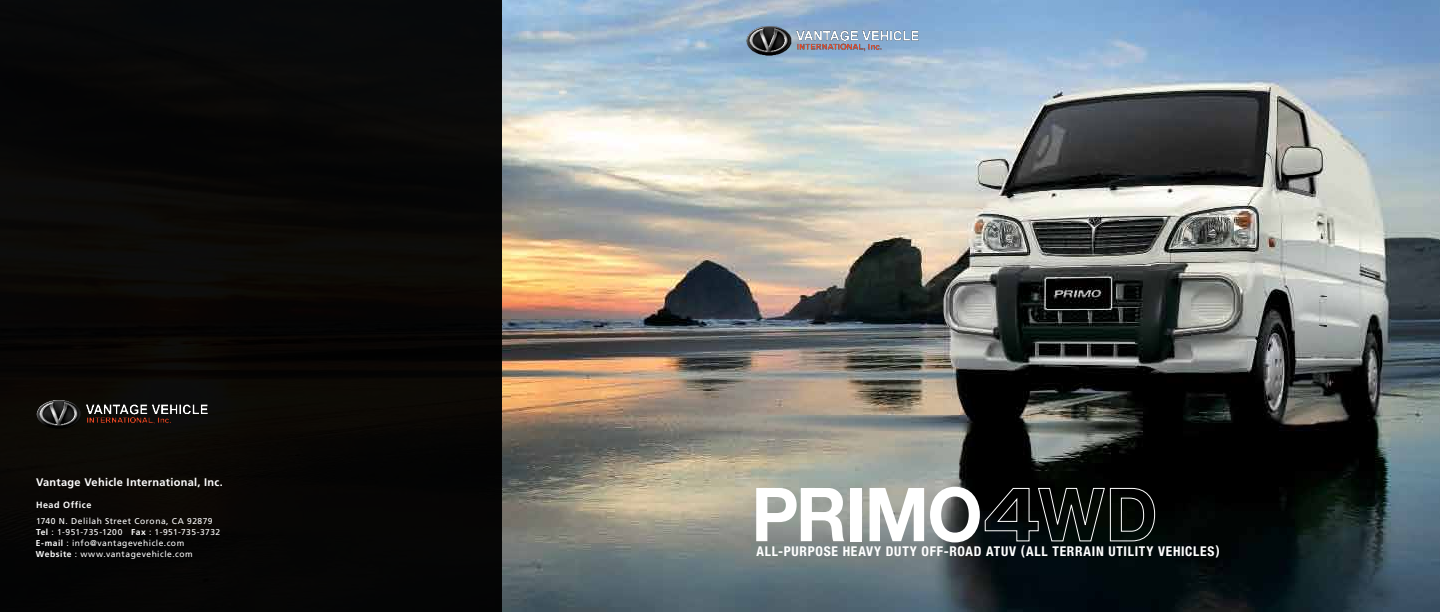
<style>
.page{position:relative;width:1440px;height:612px;background:#fff}
.page>*{position:absolute;margin:0;border:0;box-sizing:border-box;transform-origin:0 0}
.t1{font:700 74.6px "Helvetica Neue LT Std";letter-spacing:-.025em;color:#fff;scale:.95 1}
.t2{font:700 condensed 13.5px "Helvetica Neue LT Std";letter-spacing:.055em;color:#fff}
.t3{font:700 11px "Frutiger LT Std";letter-spacing:.025em;color:#fff}
.t4{font:700 9px "Frutiger LT Std";letter-spacing:.06em;color:#fff}
.t5{font:8.5px/11px "Frutiger LT Std";letter-spacing:.055em;color:#fff}
.s1{font-weight:700}
</style>
<div class="page">
<img style="left:502px;top:0;width:938px;height:612px">
<div style="left:0;top:0;width:502px;height:612px;background:#080705"></div>
<svg style="left:984px;top:487px;width:172px;height:55px;background:#1a1e1d"></svg>
<img style="left:36px;top:400px;width:172px;height:26px">
<img style="left:743px;top:20px;width:184px;height:44px">
<p class="t3" style="left:36px;top:476px;width:188px">Vantage Vehicle International, Inc.</p>
<p class="t4" style="left:36px;top:500px;width:57px">Head Office</p>
<p class="t5" style="left:36px;top:515px;width:186px">1740 N. Delilah Street Corona, CA 92879<br><span class="s1">Tel</span> : 1-951-735-1200 <span class="s1">Fax</span> : 1-951-735-3732<br><span class="s1">E-mail</span> : info@vantagevehicle.com <span class="s1">Website</span> : www.vantagevehicle.com</p>
<h1 class="t1" style="left:751px;top:468px;width:245px">PRIMO</h1>
<h2 class="t2" style="left:756px;top:543px;width:246px">ALL-PURPOSE HEAVY DUTY OFF-ROAD ATUV</h2>
<h2 class="t2" style="left:1021px;top:543px;width:201px">(ALL TERRAIN UTILITY VEHICLES)</h2>
</div>
